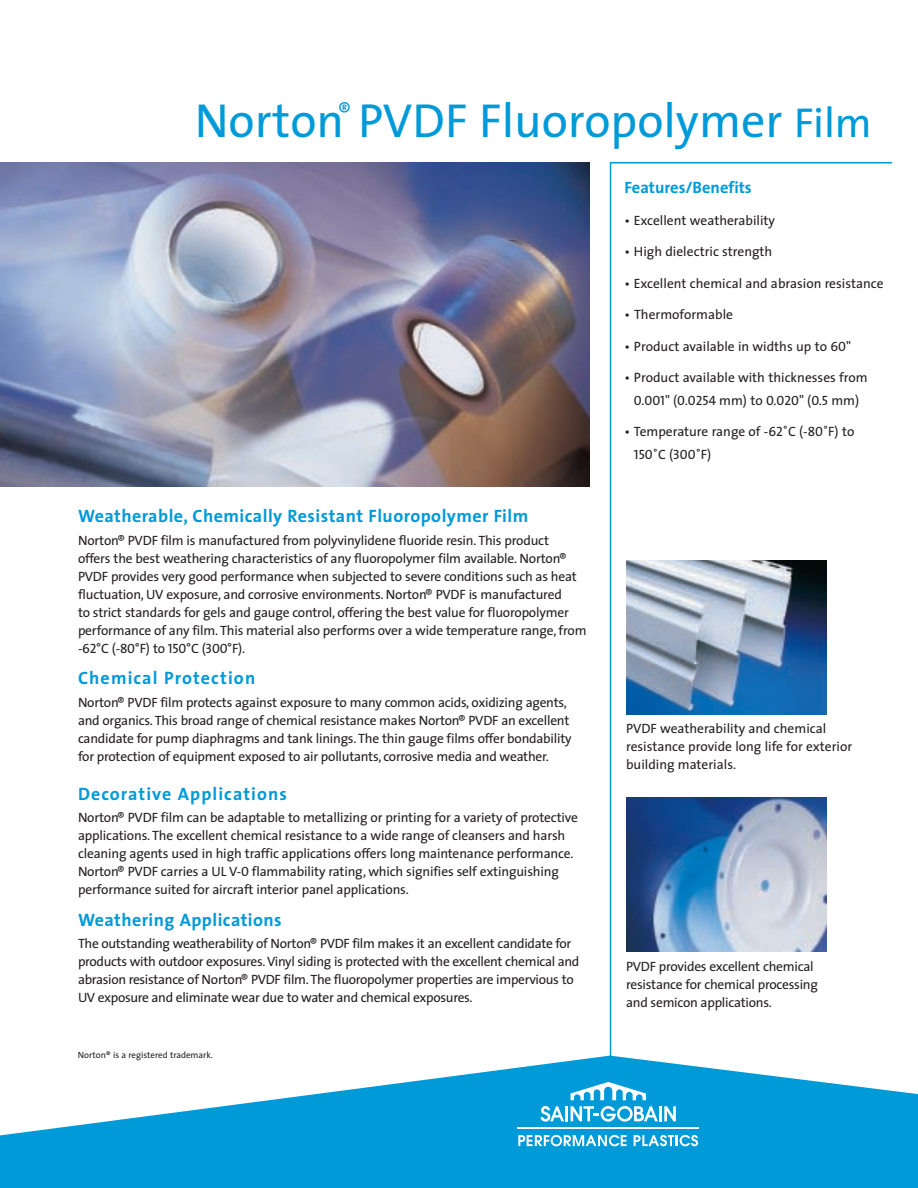
<style>
.page{position:relative;width:918px;height:1188px;background:#fff}
.page>*{position:absolute;margin:0;border:0;box-sizing:border-box;transform-origin:0 0}
.t1{font:48px "The Sans";color:#009ad9}
.t2{font:700 18px "The Sans";letter-spacing:.025em;color:#009ad9}
.t3{font:700 18px "The Sans";letter-spacing:.06em;color:#009ad9}
.t4{font:700 16.5px "The Sans";color:#009ad9}
.t5{font:13.5px/18px "The Sans";letter-spacing:-.015em;color:#231f20}
.t6{font:13.5px "The Sans Caps";color:#231f20}
.t7{font:9px "The Sans";color:#231f20}
.s1{font-size:42px}
.s2{font-family:"The Sans Caps"}
.s3{font-family:"The Sans"}
</style>
<div class="page">
<img style="left:0;top:162px;width:589px;height:324px">
<svg style="left:0;top:1056px;width:918px;height:131px;background:#26a9de"></svg>
<div style="left:37px;top:1041px;width:27px;height:27px;background:#fff;border-radius:50%"></div>
<svg style="left:76px;top:1056px;width:518px;height:43px"></svg>
<hr style="left:610px;top:162px;width:1px;height:907px;background:#009ad9">
<hr style="left:611px;top:162px;width:281px;height:2px;background:#009ad9">
<svg style="left:571px;top:1082px;width:75px;height:18px"></svg>
<hr style="left:517px;top:1127px;width:182px;height:2px;background:#fff">
<hr style="left:659px;top:1106px;width:3px;height:15px;background:#fff">
<svg style="left:664px;top:1106px;width:12px;height:15px"></svg>
<hr style="left:565px;top:1106px;width:3px;height:15px;background:#fff">
<svg style="left:541px;top:1106px;width:23px;height:16px"></svg>
<svg style="left:571px;top:1106px;width:87px;height:16px"></svg>
<svg style="left:518px;top:1135px;width:109px;height:11px"></svg>
<svg style="left:634px;top:1135px;width:64px;height:11px"></svg>
<img style="left:626px;top:560px;width:201px;height:155px">
<img style="left:626px;top:797px;width:201px;height:155px">
<h1 class="t1" style="left:195px;top:101px;width:679px">Norton<sup>®</sup> PVDF Fluoropolymer <span class="s1">Film</span></h1>
<h2 class="t2" style="left:78px;top:509px;width:452px">Weatherable, Chemically Resistant Fluoropolymer Film</h2>
<p class="t5" style="left:78px;top:533px;width:510px">Norton® PVDF film is manufactured from polyvinylidene fluoride resin. This product<br>offers the best weathering characteristics of any fluoropolymer film available. Norton® PVDF provides very good performance when subjected to severe conditions such as heat fluctuation, UV exposure, and corrosive environments. Norton® PVDF is manufactured<br>to strict standards for gels and gauge control, offering the best value for fluoropolymer performance of any film. This material also performs over a wide temperature range, from -<span class="s2">62°</span>C (-<span class="s2">80</span>°F) to <span class="s2">150</span>°C (<span class="s2">300°</span>F).</p>
<h2 class="t3" style="left:78px;top:671px;width:179px">Chemical Protection</h2>
<p class="t5" style="left:78px;top:695px;width:495px">Norton® PVDF film protects against exposure to many common acids, oxidizing agents, and organics. This broad range of chemical resistance makes Norton® PVDF an excellent candidate for pump diaphragms and tank linings. The thin gauge films offer bondability for protection of equipment exposed to air pollutants, corrosive media and weather.</p>
<h2 class="t3" style="left:78px;top:787px;width:211px">Decorative Applications</h2>
<p class="t5" style="left:78px;top:810px;width:501px">Norton® PVDF film can be adaptable to metallizing or printing for a variety of protective applications. The excellent chemical resistance to a wide range of cleansers and harsh cleaning agents used in high traffic applications offers long maintenance performance.<br>Norton® PVDF carries a UL V-<span class="s2">0</span> flammability rating, which signifies self extinguishing performance suited for aircraft interior panel applications.</p>
<h2 class="t2" style="left:78px;top:913px;width:205px">Weathering Applications</h2>
<p class="t5" style="left:78px;top:936px;width:503px">The outstanding weatherability of Norton® PVDF film makes it an excellent candidate for products with outdoor exposures. Vinyl siding is protected with the excellent chemical and abrasion resistance of Norton® PVDF film. The fluoropolymer properties are impervious to UV exposure and eliminate wear due to water and chemical exposures.</p>
<p class="t7" style="left:78px;top:1052px;width:136px">Norton® is a registered trademark.</p>
<p class="t4" style="left:625px;top:181px;width:129px">Features/Benefits</p>
<p class="t5" style="left:625px;top:213px;width:152px">• Excellent weatherability</p>
<p class="t5" style="left:625px;top:244px;width:149px">• High dielectric strength</p>
<p class="t5" style="left:625px;top:276px;width:261px">• Excellent chemical and abrasion resistance</p>
<p class="t5" style="left:625px;top:307px;width:110px">• Thermoformable</p>
<p class="t5" style="left:625px;top:339px;width:228px">• Product available in widths up to <span class="s2">60</span>"</p>
<p class="t5" style="left:625px;top:370px;width:245px">• Product available with thicknesses from</p>
<p class="t6" style="left:634px;top:392px;width:227px">0.001<span class="s3">" (</span>0.0254 <span class="s3">mm) to</span> 0.020<span class="s3">" (</span>0.5 <span class="s3">mm)</span></p>
<p class="t5" style="left:625px;top:424px;width:231px">• Temperature range of -<span class="s2">62</span>˚C (-<span class="s2">80</span>˚F) to</p>
<p class="t6" style="left:634px;top:446px;width:79px">150<span class="s3">˚C (</span>300<span class="s3">˚F)</span></p>
<p class="t5" style="left:626px;top:721px;width:228px">PVDF weatherability and chemical resistance provide long life for exterior building materials.</p>
<p class="t5" style="left:626px;top:959px;width:193px">PVDF provides excellent chemical resistance for chemical processing and semicon applications.</p>
</div>
